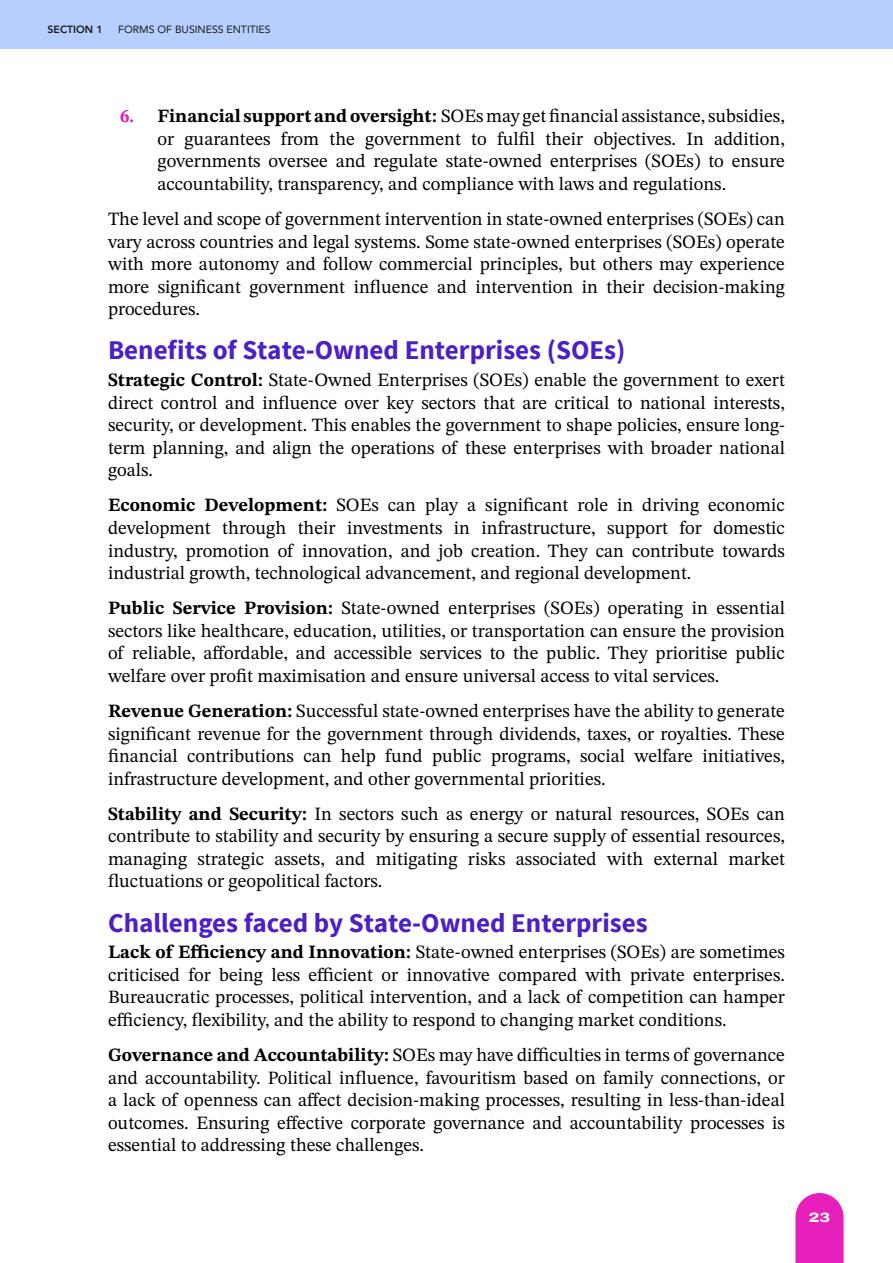
<style>
.page{position:relative;width:893px;height:1263px;background:#fff}
.page>*{position:absolute;margin:0;border:0;box-sizing:border-box;transform-origin:0 0}
.t1{font:700 27px "Source Sans Pro";color:#4c20c5}
.t2{font:18.75px/22.5px "STIX Two Text";color:#000;text-align:justify}
.t3{font:800 13.5px "Archivo Expanded";color:#fff}
.t4{font:10.5px "Avenir";color:#1a1a1a}
.t5{font:800 10.5px "Avenir";color:#1a1a1a}
.s1{font-weight:700;color:#e61eba}
.s2{font-weight:700}
</style>
<div class="page">
<div style="left:0;top:0;width:893px;height:49px;background:#b7cfff"></div>
<svg style="left:795px;top:1193px;width:49px;height:70px;background:#e832c0"></svg>
<p class="t5" style="left:48px;top:21px;width:57px">SECTION 1</p>
<p class="t4" style="left:118px;top:21px;width:154px">FORMS OF BUSINESS ENTITIES</p>
<p class="t2" style="left:157px;top:105px;width:629px;text-indent:-37px"><span class="s1">6.</span> <span class="s2">Financial support and oversight:</span> SOEs may get financial assistance, subsidies, or guarantees from the government to fulfil their objectives. In addition, governments oversee and regulate state-owned enterprises (SOEs) to ensure accountability, transparency, and compliance with laws and regulations.</p>
<p class="t2" style="left:108px;top:207px;width:678px">The level and scope of government intervention in state-owned enterprises (SOEs) can vary across countries and legal systems. Some state-owned enterprises (SOEs) operate with more autonomy and follow commercial principles, but others may experience more significant government influence and intervention in their decision-making procedures.</p>
<h1 class="t1" style="left:108px;top:333px;width:519px">Benefits of State-Owned Enterprises (SOEs)</h1>
<p class="t2" style="left:108px;top:369px;width:678px"><span class="s2">Strategic Control:</span> State-Owned Enterprises (SOEs) enable the government to exert direct control and influence over key sectors that are critical to national interests, security, or development. This enables the government to shape policies, ensure long&shy;term planning, and align the operations of these enterprises with broader national goals.</p>
<p class="t2" style="left:108px;top:494px;width:678px"><span class="s2">Economic Development:</span> SOEs can play a significant role in driving economic development through their investments in infrastructure, support for domestic industry, promotion of innovation, and job creation. They can contribute towards industrial growth, technological advancement, and regional development.</p>
<p class="t2" style="left:108px;top:597px;width:678px"><span class="s2">Public Service Provision:</span> State-owned enterprises (SOEs) operating in essential sectors like healthcare, education, utilities, or transportation can ensure the provision of reliable, affordable, and accessible services to the public. They prioritise public welfare over profit maximisation and ensure universal access to vital services.</p>
<p class="t2" style="left:108px;top:699px;width:678px"><span class="s2">Revenue Generation:</span> Successful state-owned enterprises have the ability to generate significant revenue for the government through dividends, taxes, or royalties. These financial contributions can help fund public programs, social welfare initiatives, infrastructure development, and other governmental priorities.</p>
<p class="t2" style="left:108px;top:802px;width:678px"><span class="s2">Stability and Security:</span> In sectors such as energy or natural resources, SOEs can contribute to stability and security by ensuring a secure supply of essential resources, managing strategic assets, and mitigating risks associated with external market fluctuations or geopolitical factors.</p>
<h1 class="t1" style="left:108px;top:905px;width:541px">Challenges faced by State-Owned Enterprises</h1>
<p class="t2" style="left:108px;top:941px;width:678px"><span class="s2">Lack of Efficiency and Innovation:</span> State-owned enterprises (SOEs) are sometimes criticised for being less efficient or innovative compared with private enterprises.<br>Bureaucratic processes, political intervention, and a lack of competition can hamper efficiency, flexibility, and the ability to respond to changing market conditions.</p>
<p class="t2" style="left:108px;top:1044px;width:678px"><span class="s2">Governance and Accountability:</span> SOEs may have difficulties in terms of governance and accountability. Political influence, favouritism based on family connections, or a lack of openness can affect decision-making processes, resulting in less-than-ideal outcomes. Ensuring effective corporate governance and accountability processes is essential to addressing these challenges.</p>
<p class="t3" style="left:809px;top:1207px;width:23px">23</p>
</div>
